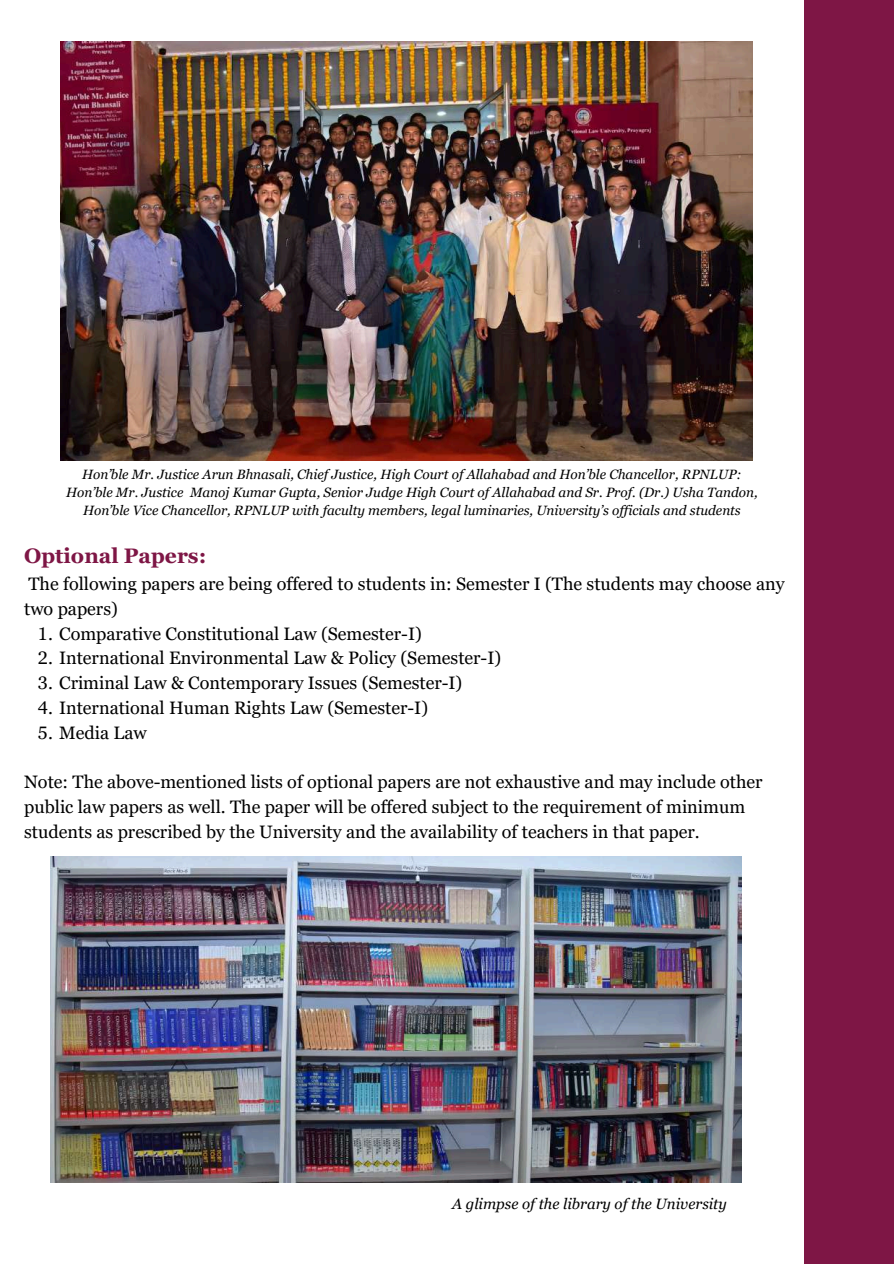
<style>
.page{position:relative;width:894px;height:1264px;background:#fff}
.page>*{position:absolute;margin:0;border:0;box-sizing:border-box;transform-origin:0 0}
.t1{font:700 21px "Georgia Pro";color:#7e1645}
.t2{font:18px/24.8px "Georgia Pro";color:#000}
.t3{font:italic 15px "Georgia Pro";color:#000}
.t4{font:italic 13.5px/18px "Georgia Pro";color:#000;text-align:center}
</style>
<div class="page">
<div style="left:804px;top:0;width:89px;height:1263px;background:#7e1645"></div>
<img style="left:61px;top:42px;width:691px;height:418px">
<img style="left:50px;top:856px;width:691px;height:326px">
<p class="t4" style="left:66px;top:465px;width:693px">Hon’ble Mr. Justice Arun Bhnasali, Chief Justice, High Court of Allahabad and Hon’ble Chancellor, RPNLUP:<br>Hon’ble Mr. Justice Manoj Kumar Gupta, Senior Judge High Court of Allahabad and Sr. Prof. (Dr.) Usha Tandon,<br>Hon’ble Vice Chancellor, RPNLUP with faculty members, legal luminaries, University’s officials and students</p>
<p class="t1" style="left:24px;top:544px;width:184px">Optional Papers:</p>
<p class="t2" style="left:24px;top:571px;width:761px">The following papers are being offered to students in: Semester I (The students may choose any two papers)</p>
<p class="t2" style="left:38px;top:621px;width:385px">1. Comparative Constitutional Law (Semester-I)</p>
<p class="t2" style="left:38px;top:645px;width:464px">2. International Environmental Law &amp; Policy (Semester-I)</p>
<p class="t2" style="left:38px;top:670px;width:426px">3. Criminal Law &amp; Contemporary Issues (Semester-I)</p>
<p class="t2" style="left:38px;top:695px;width:391px">4. International Human Rights Law (Semester-I)</p>
<p class="t2" style="left:38px;top:720px;width:110px">5. Media Law</p>
<p class="t2" style="left:24px;top:769px;width:739px">Note: The above-mentioned lists of optional papers are not exhaustive and may include other public law papers as well. The paper will be offered subject to the requirement of minimum students as prescribed by the University and the availability of teachers in that paper.</p>
<p class="t3" style="left:452px;top:1195px;width:276px">A glimpse of the library of the University</p>
</div>
